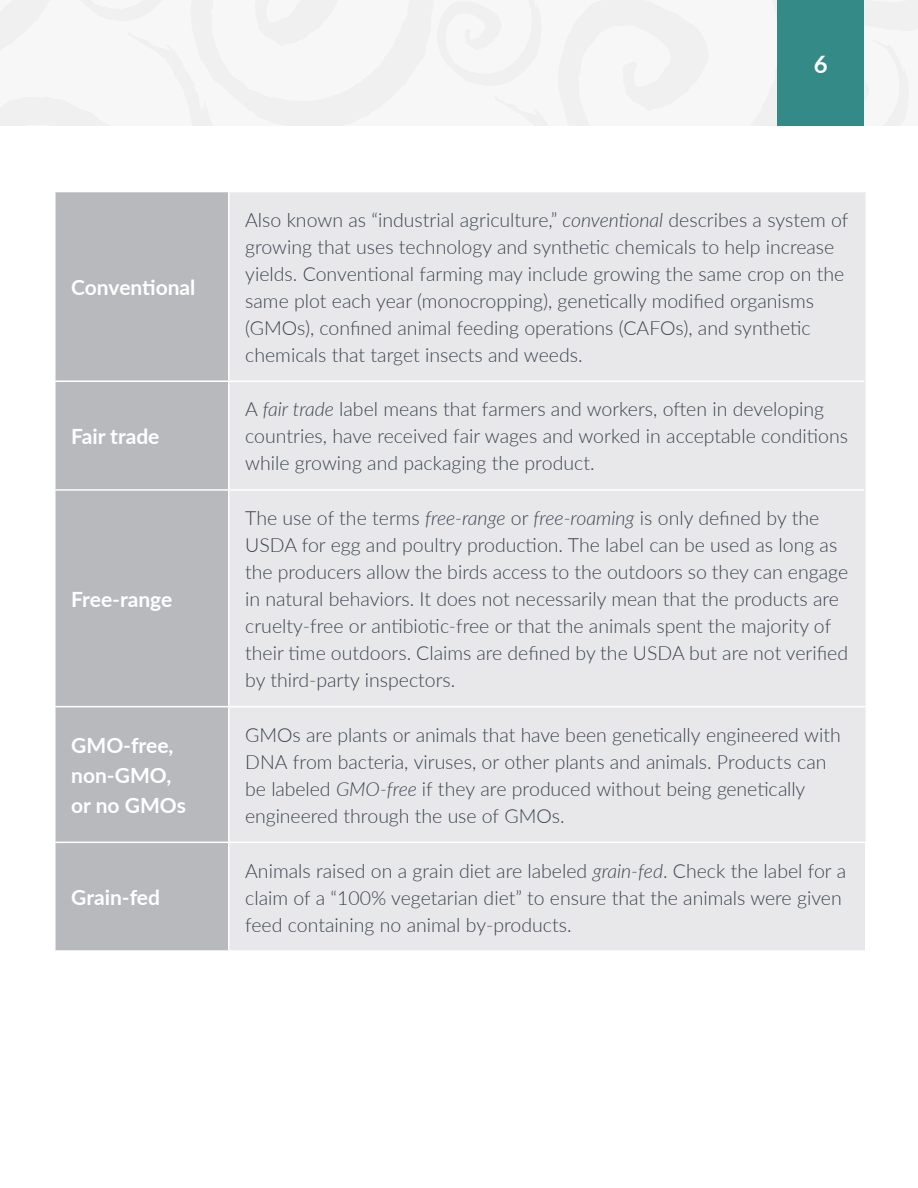
<style>
.page{position:relative;width:918px;height:1188px;background:#fff}
.page>*{position:absolute;margin:0;border:0;box-sizing:border-box;transform-origin:0 0}
.t1{font:700 24px "Lato";color:#fff}
.Chart_-_header__in_b{font:700 21px/30px "Lato";color:#fff}
.Chart_text{font:300 19.5px/27px "Lato";color:#3b434e}
.s1{font-style:italic}
</style>
<div class="page">
<svg style="left:0;top:0;width:918px;height:126px"></svg>
<div style="left:778px;top:0;width:86px;height:126px;background:#338a86"></div>
<div style="left:56px;top:192px;width:172px;height:514px;background:#b8b9bd"></div>
<div style="left:230px;top:192px;width:634px;height:297px;background:#e8e8eb"></div>
<div style="left:229px;top:490px;width:636px;height:217px;background:#e8e8eb"></div>
<div style="left:55px;top:707px;width:174px;height:135px;background:#b8b9bd"></div>
<div style="left:229px;top:707px;width:636px;height:135px;background:#e8e8eb"></div>
<div style="left:55px;top:842px;width:174px;height:109px;background:#b8b9bd"></div>
<div style="left:229px;top:842px;width:636px;height:109px;background:#e8e8eb"></div>
<hr style="left:54px;top:380px;width:175px;height:2px;background:#fff">
<hr style="left:229px;top:380px;width:635px;height:2px;background:#fff">
<hr style="left:54px;top:489px;width:175px;height:2px;background:#fff">
<hr style="left:229px;top:489px;width:635px;height:2px;background:#fff">
<hr style="left:229px;top:706px;width:637px;height:1px;background:#fff">
<hr style="left:54px;top:842px;width:175px;height:1px;background:#fff">
<hr style="left:229px;top:842px;width:637px;height:1px;background:#fff">
<hr style="left:54px;top:950px;width:175px;height:2px;background:#fff">
<hr style="left:229px;top:950px;width:636px;height:2px;background:#fff">
<hr style="left:54px;top:707px;width:2px;height:135px;background:#fff">
<hr style="left:54px;top:843px;width:2px;height:107px;background:#fff">
<hr style="left:228px;top:843px;width:2px;height:107px;background:#fff">
<hr style="left:864px;top:192px;width:2px;height:189px;background:#e8e8eb">
<hr style="left:864px;top:381px;width:2px;height:109px;background:#e8e8eb">
<hr style="left:228px;top:707px;width:2px;height:135px;background:#fff">
<hr style="left:864px;top:707px;width:2px;height:135px;background:#e8e8eb">
<hr style="left:228px;top:491px;width:2px;height:215px;background:#fff">
<hr style="left:864px;top:490px;width:2px;height:216px;background:#e8e8eb">
<p class="t1" style="left:814px;top:46px;width:15px">6</p>
<p class="Chart_-_header__in_b" style="left:71px;top:271px;width:126px">Conventional</p>
<p class="Chart_-_header__in_b" style="left:71px;top:420px;width:90px">Fair trade</p>
<p class="Chart_-_header__in_b" style="left:71px;top:583px;width:103px">Free-range</p>
<p class="Chart_text" style="left:245px;top:206px;width:605px">Also known as “industrial agriculture,” <span class="s1">conventional</span> describes a system of growing that uses technology and synthetic chemicals to help increase yields. Conventional farming may include growing the same crop on the same plot each year (monocropping), genetically modified organisms (GMOs), confined animal feeding operations (CAFOs), and synthetic chemicals that target insects and weeds.</p>
<p class="Chart_text" style="left:245px;top:395px;width:604px">A <span class="s1">fair trade</span> label means that farmers and workers, often in developing countries, have received fair wages and worked in acceptable conditions while growing and packaging the product.</p>
<p class="Chart_text" style="left:245px;top:504px;width:604px">The use of the terms <span class="s1">free-range</span> or <span class="s1">free-roaming</span> is only defined by the USDA for egg and poultry production. The label can be used as long as the producers allow the birds access to the outdoors so they can engage in natural behaviors. It does not necessarily mean that the products are cruelty-free or antibiotic-free or that the animals spent the majority of their time outdoors. Claims are defined by the USDA but are not verified by third-party inspectors.</p>
<p class="Chart_-_header__in_b" style="left:71px;top:729px;width:116px">GMO-free, non-GMO, or no GMOs</p>
<p class="Chart_text" style="left:245px;top:721px;width:597px">GMOs are plants or animals that have been genetically engineered with DNA from bacteria, viruses, or other plants and animals. Products can be labeled <span class="s1">GMO-free</span> if they are produced without being genetically engineered through the use of GMOs.</p>
<p class="Chart_-_header__in_b" style="left:71px;top:882px;width:90px">Grain-fed</p>
<p class="Chart_text" style="left:245px;top:856px;width:602px">Animals raised on a grain diet are labeled <span class="s1">grain-fed</span>. Check the label for a claim of a “100% vegetarian diet” to ensure that the animals were given feed containing no animal by-products.</p>
</div>
